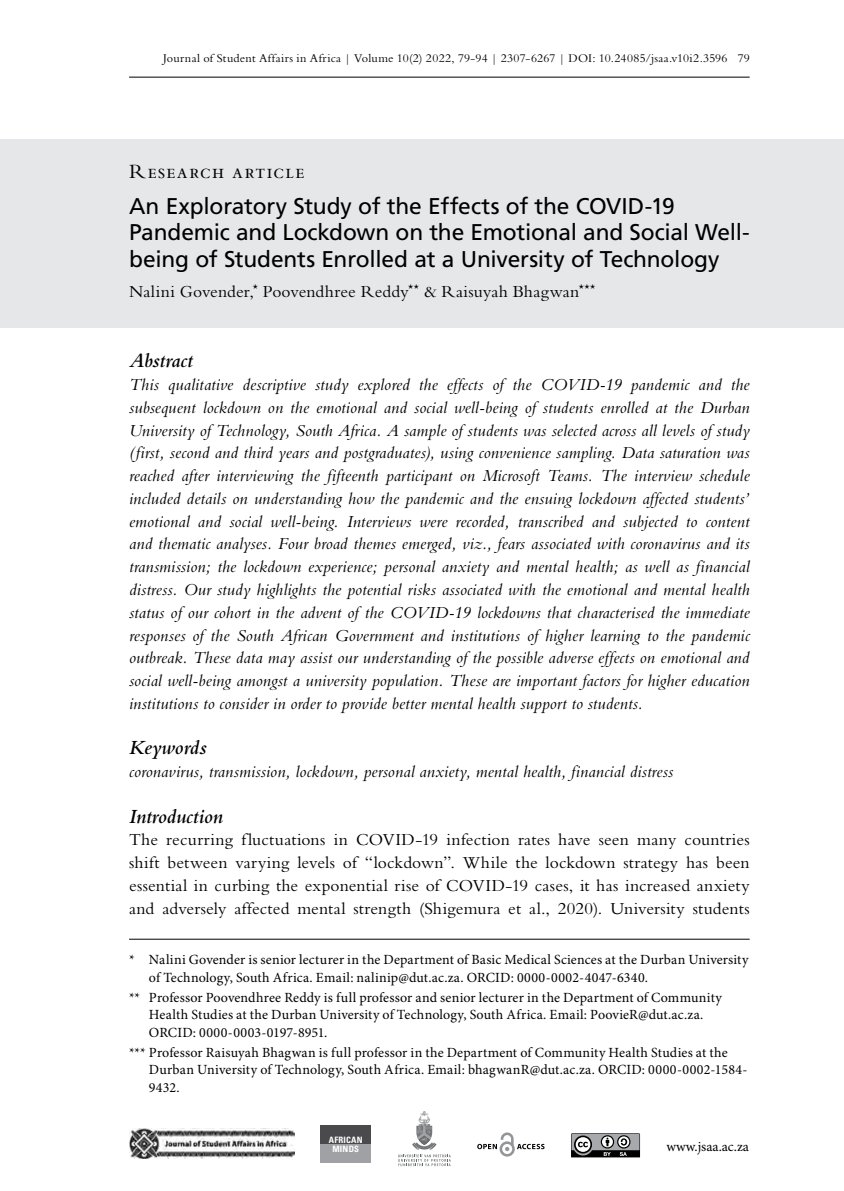
<style>
.page{position:relative;width:844px;height:1191px;background:#fff}
.page>*{position:absolute;margin:0;border:0;box-sizing:border-box;transform-origin:0 0}
.t1{font:22.75px/26.2px "Frutiger LT Std";letter-spacing:-.01em;color:#000}
.t2{font:italic 600 21px "Bembo Std";color:#000}
.t3{font:21px "Bembo Std";letter-spacing:.065em;color:#000}
.t4{font:italic 17.5px/22.8px "Bembo Std";letter-spacing:.005em;color:#000;text-align:justify}
.t5{font:17.5px/22.8px "Bembo Std";letter-spacing:.005em;color:#000;text-align:justify}
.t6{font:14px/17.5px "Minion Pro";letter-spacing:.01em;color:#000}
.t7{font:12.25px "Bembo Std";letter-spacing:.02em;color:#000}
.t8{font:700 condensed 8.75px/9.3px "Univers LT Std";letter-spacing:.025em;color:#fff;text-align:center}
</style>
<div class="page">
<hr style="left:129px;top:77px;width:620px;height:1px;background:#000">
<img style="left:129px;top:1128px;width:165px;height:30px">
<svg style="left:571px;top:1133px;width:69px;height:24px;background:#737475"></svg>
<svg style="left:477px;top:1132px;width:67px;height:24px"></svg>
<div style="left:320px;top:1125px;width:51px;height:19px;background:#4a4a4c"></div>
<div style="left:320px;top:1144px;width:51px;height:19px;background:#9fa1a4"></div>
<svg style="left:398px;top:1111px;width:52px;height:55px"></svg>
<div style="left:0;top:139px;width:843px;height:56px;background:#e6e7e8"></div>
<div style="left:0;top:192px;width:843px;height:90px;background:#e6e7e8"></div>
<div style="left:0;top:280px;width:843px;height:48px;background:#e6e7e8"></div>
<hr style="left:129px;top:939px;width:620px;height:1px;background:#000">
<p class="t7" style="left:163px;top:51px;width:588px">Journal of Student Affairs in Africa | Volume 10(2) 2022, 79-94 | 2307-6267 | DOI: 10.24085/jsaa.v10i2.3596 79</p>
<p class="t3" style="left:129px;top:159px;width:177px">Research article</p>
<h1 class="t1" style="left:129px;top:193px;width:622px">An Exploratory Study of the Effects of the COVID-19<br>Pandemic and Lockdown on the Emotional and Social Well&shy;being of Students Enrolled at a University of Technology</h1>
<p class="t5" style="left:129px;top:280px;width:467px">Nalini Govender,<sup>*</sup> Poovendhree Reddy<sup>**</sup> &amp; Raisuyah Bhagwan<sup>***</sup></p>
<p class="t2" style="left:129px;top:349px;width:65px">Abstract</p>
<p class="t4" style="left:129px;top:373px;width:622px">This qualitative descriptive study explored the effects of the COVID-19 pandemic and the subsequent lockdown on the emotional and social well-being of students enrolled at the Durban University of Technology, South Africa. A sample of students was selected across all levels of study (first, second and third years and postgraduates), using convenience sampling. Data saturation was reached after interviewing the fifteenth participant on Microsoft Teams. The interview schedule included details on understanding how the pandemic and the ensuing lockdown affected students’ emotional and social well-being. Interviews were recorded, transcribed and subjected to content and thematic analyses. Four broad themes emerged, viz., fears associated with coronavirus and its transmission; the lockdown experience; personal anxiety and mental health; as well as financial distress. Our study highlights the potential risks associated with the emotional and mental health status of our cohort in the advent of the COVID-19 lockdowns that characterised the immediate responses of the South African Government and institutions of higher learning to the pandemic outbreak. These data may assist our understanding of the possible adverse effects on emotional and social well-being amongst a university population. These are important factors for higher education institutions to consider in order to provide better mental health support to students.</p>
<p class="t2" style="left:129px;top:736px;width:79px">Keywords</p>
<p class="t4" style="left:129px;top:760px;width:545px">coronavirus, transmission, lockdown, personal anxiety, mental health, financial distress</p>
<p class="t2" style="left:129px;top:804px;width:95px">Introduction</p>
<p class="t5" style="left:129px;top:828px;width:622px">The recurring fluctuations in COVID-19 infection rates have seen many countries shift between varying levels of “lockdown”. While the lockdown strategy has been essential in curbing the exponential rise of COVID-19 cases, it has increased anxiety and adversely affected mental strength (Shigemura et al., 2020). University students</p>
<p class="t6" style="left:149px;top:951px;width:601px;text-indent:-20px">* Nalini Govender is senior lecturer in the Department of Basic Medical Sciences at the Durban University of Technology, South Africa. Email: nalinip@dut.ac.za. ORCID: 0000-0002-4047-6340.</p>
<p class="t6" style="left:149px;top:989px;width:574px;text-indent:-20px">** Professor Poovendhree Reddy is full professor and senior lecturer in the Department of Community<br>Health Studies at the Durban University of Technology, South Africa. Email: PoovieR@dut.ac.za.<br>ORCID: 0000-0003-0197-8951.</p>
<p class="t6" style="left:149px;top:1044px;width:600px;text-indent:-20px">*** Professor Raisuyah Bhagwan is full professor in the Department of Community Health Studies at the<br>Durban University of Technology, South Africa. Email: bhagwanR@dut.ac.za. ORCID: 0000-0002-1584-<br>9432.</p>
<p class="t8" style="left:329px;top:1134px;width:35px">AFRICAN<br>MINDS</p>
<p class="t6" style="left:666px;top:1138px;width:84px">www.jsaa.ac.za</p>
</div>
